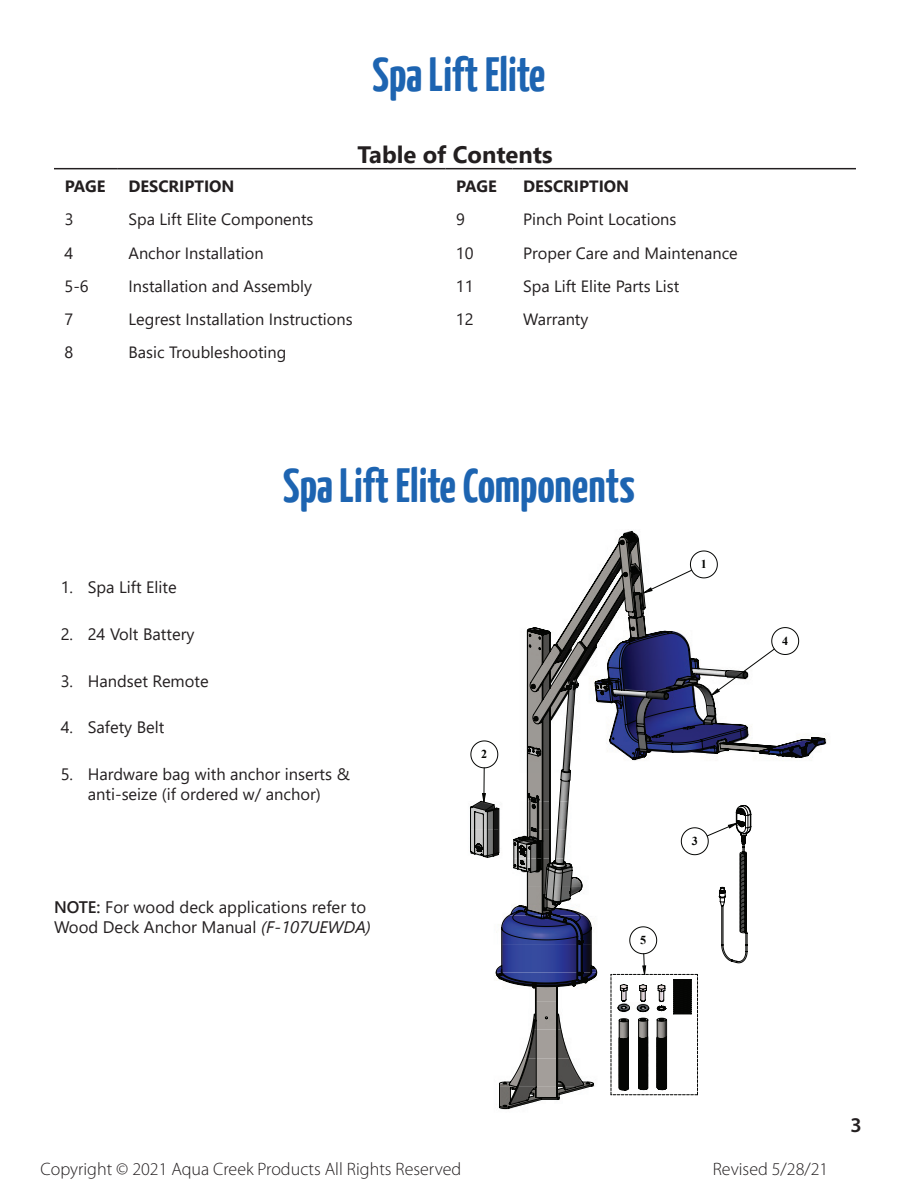
<style>
.page{position:relative;width:918px;height:1188px;background:#fff}
.page>*{position:absolute;margin:0;border:0;box-sizing:border-box;transform-origin:0 0}
.t1{font:700 48px "Yanone Kaffeesatz";color:#1d64b1}
.t2{font:700 23.7px "Segoe UI";color:#231f20}
.t3{font:600 21px "Myriad Pro";color:#231f20}
.t4{font:300 18px "Myriad Pro";color:#231f20}
.t5{font:16.65px/20.1px "Segoe UI";color:#231f20}
.t6{font:16.5px/19.8px "Segoe UI";color:#231f20;text-align:center}
.t7{font:16.35px "Segoe UI";color:#231f20}
.t8{font:700 16.35px "Segoe UI";color:#231f20}
.t9{font:700 12.15px "Times New Roman";color:#040503}
.s1{font-weight:600}
.s2{font-style:italic}
</style>
<div class="page">
<svg style="left:470px;top:531px;width:356px;height:578px"></svg>
<svg style="left:611px;top:974px;width:87px;height:124px"></svg>
<hr style="left:54px;top:168px;width:64px;height:1px;background:#231f20">
<hr style="left:118px;top:168px;width:327px;height:1px;background:#231f20">
<hr style="left:445px;top:168px;width:67px;height:1px;background:#231f20">
<hr style="left:512px;top:168px;width:344px;height:1px;background:#231f20">
<h1 class="t1" style="left:373px;top:45px;width:174px">Spa Lift Elite</h1>
<h2 class="t2" style="left:357px;top:132px;width:197px">Table of Contents</h2>
<p class="t8" style="left:65px;top:171px;width:42px">PAGE</p>
<p class="t8" style="left:129px;top:171px;width:108px">DESCRIPTION</p>
<p class="t8" style="left:456px;top:171px;width:42px">PAGE</p>
<p class="t8" style="left:523px;top:171px;width:108px">DESCRIPTION</p>
<p class="t7" style="left:65px;top:204px;width:10px">3</p>
<p class="t7" style="left:129px;top:204px;width:187px">Spa Lift Elite Components</p>
<p class="t7" style="left:456px;top:204px;width:10px">9</p>
<p class="t7" style="left:523px;top:204px;width:155px">Pinch Point Locations</p>
<p class="t7" style="left:65px;top:237px;width:10px">4</p>
<p class="t7" style="left:129px;top:237px;width:137px">Anchor Installation</p>
<p class="t7" style="left:456px;top:237px;width:19px">10</p>
<p class="t7" style="left:523px;top:237px;width:216px">Proper Care and Maintenance</p>
<p class="t7" style="left:65px;top:271px;width:26px">5-6</p>
<p class="t7" style="left:129px;top:271px;width:185px">Installation and Assembly</p>
<p class="t7" style="left:456px;top:271px;width:19px">11</p>
<p class="t7" style="left:523px;top:271px;width:158px">Spa Lift Elite Parts List</p>
<p class="t7" style="left:65px;top:304px;width:10px">7</p>
<p class="t7" style="left:128px;top:304px;width:226px">Legrest Installation Instructions</p>
<p class="t7" style="left:456px;top:304px;width:19px">12</p>
<p class="t7" style="left:523px;top:304px;width:67px">Warranty</p>
<p class="t7" style="left:65px;top:337px;width:10px">8</p>
<p class="t7" style="left:128px;top:337px;width:160px">Basic Troubleshooting</p>
<h1 class="t1" style="left:283px;top:456px;width:353px">Spa Lift Elite Components</h1>
<p class="t6" style="left:61px;top:576px;width:117px">1. Spa Lift Elite</p>
<p class="t6" style="left:61px;top:623px;width:135px">2. 24 Volt Battery</p>
<p class="t6" style="left:61px;top:669px;width:150px">3. Handset Remote</p>
<p class="t6" style="left:61px;top:716px;width:105px">4. Safety Belt</p>
<p class="t6" style="left:61px;top:763px;width:291px">5. Hardware bag with anchor inserts &amp; anti-seize (if ordered w/ anchor)</p>
<p class="t5" style="left:54px;top:896px;width:319px"><span class="s1">NOTE:</span> For wood deck applications refer to<br>Wood Deck Anchor Manual <span class="s2">(F-107UEWDA)</span></p>
<p class="t9" style="left:481px;top:746px;width:8px">2</p>
<p class="t9" style="left:640px;top:932px;width:8px">5</p>
<p class="t9" style="left:701px;top:556px;width:8px">1</p>
<p class="t9" style="left:692px;top:833px;width:8px">3</p>
<p class="t9" style="left:782px;top:632px;width:8px">4</p>
<p class="t4" style="left:41px;top:1159px;width:422px">Copyright © 2021 Aqua Creek Products All Rights Reserved</p>
<p class="t4" style="left:713px;top:1159px;width:117px">Revised 5/28/21</p>
<p class="t3" style="left:851px;top:1112px;width:13px">3</p>
</div>
